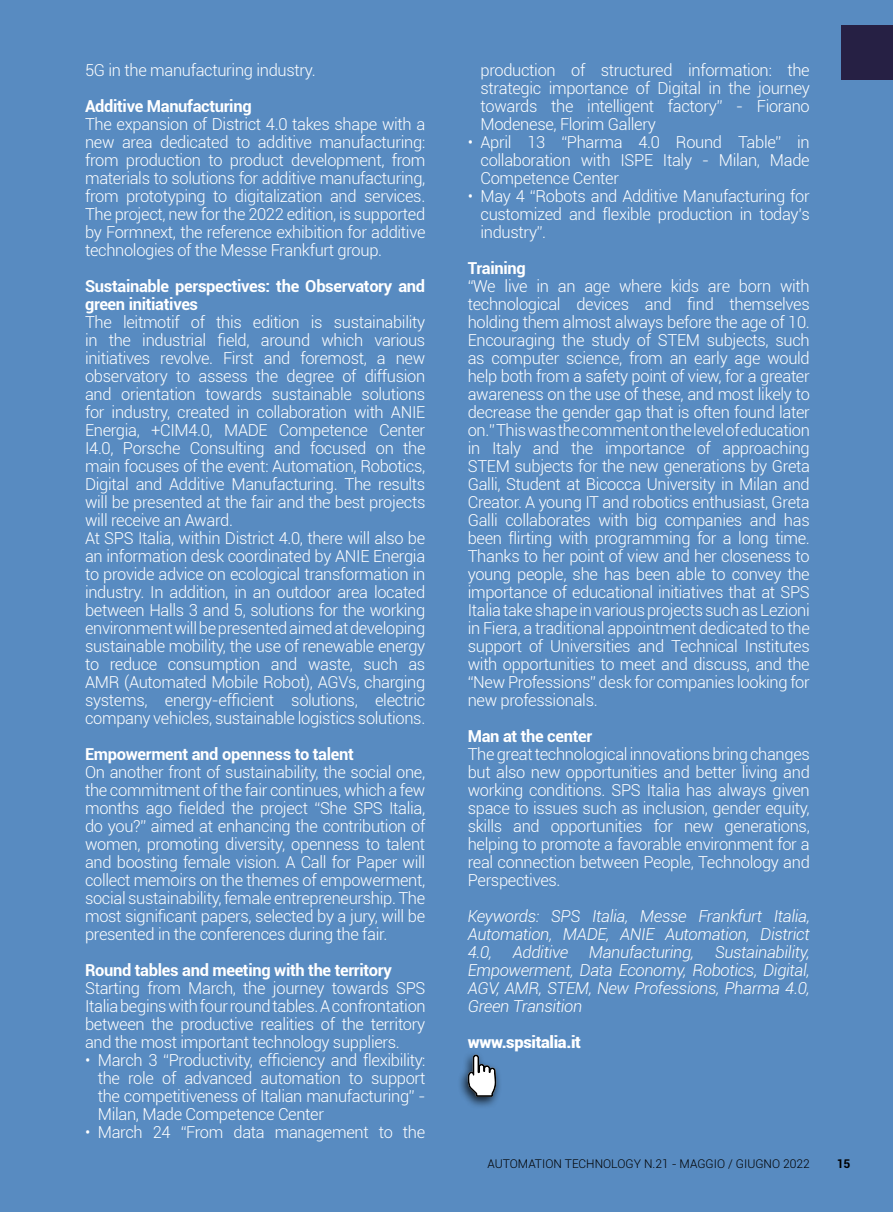
<style>
.page{position:relative;width:893px;height:1212px;background:#588bc1}
.page>*{position:absolute;margin:0;border:0;box-sizing:border-box;transform-origin:0 0}
.t1{font:300 16.5px/18px "Roboto";letter-spacing:-.02em;color:#fff;text-align:justify}
.t2{font:italic 300 16.5px/18px "Roboto";letter-spacing:-.02em;color:#fff;text-align:justify}
.t3{font:700 16.5px/18px "Roboto";letter-spacing:-.02em;color:#fff}
.t4{font:900 16.5px "Roboto";letter-spacing:-.02em;color:#fff}
.t5{font:300 12px "Roboto";color:#000}
.t6{font:700 12px "Roboto";color:#000}
</style>
<div class="page">
<div style="left:842px;top:26px;width:51px;height:54px;background:#262044"></div>
<div style="left:456px;top:1050px;width:46px;height:58px;background:#000;opacity:.75"></div>
<svg style="left:468px;top:1054px;width:28px;height:43px"></svg>
<p class="t1" style="left:85px;top:62px;width:232px">5G in the manufacturing industry.</p>
<p class="t3" style="left:85px;top:98px;width:168px">Additive Manufacturing</p>
<p class="t1" style="left:85px;top:116px;width:342px">The expansion of District 4.0 takes shape with a new area dedicated to additive manufacturing: from production to product development, from materials to solutions for additive manufacturing, from prototyping to digitalization and services.<br>The project, new for the 2022 edition, is supported by Formnext, the reference exhibition for additive technologies of the Messe Frankfurt group.</p>
<p class="t3" style="left:85px;top:278px;width:342px">Sustainable perspectives: the Observatory and green initiatives</p>
<p class="t1" style="left:85px;top:314px;width:342px;text-align:left">The leitmotif of this edition is sustainability in the industrial field, around which various initiatives revolve. First and foremost, a new observatory to assess the degree of diffusion and orientation towards sustainable solutions for industry, created in collaboration with ANIE Energia, +CIM4.0, MADE Competence Center I4.0, Porsche Consulting and focused on the main focuses of the event: Automation, Robotics, Digital and Additive Manufacturing. The results will be presented at the fair and the best projects will receive an Award.<br>At SPS Italia, within District 4.0, there will also be an information desk coordinated by ANIE Energia to provide advice on ecological transformation in industry. In addition, in an outdoor area located between Halls 3 and 5, solutions for the working environment will be presented aimed at developing sustainable mobility, the use of renewable energy to reduce consumption and waste, such as AMR (Automated Mobile Robot), AGVs, charging systems, energy-efficient solutions, electric company vehicles, sustainable logistics solutions.</p>
<p class="t3" style="left:85px;top:746px;width:270px">Empowerment and openness to talent</p>
<p class="t1" style="left:85px;top:764px;width:342px">On another front of sustainability, the social one, the commitment of the fair continues, which a few months ago fielded the project “She SPS Italia, do you?” aimed at enhancing the contribution of women, promoting diversity, openness to talent and boosting female vision. A Call for Paper will collect memoirs on the themes of empowerment, social sustainability, female entrepreneurship. The most significant papers, selected by a jury, will be presented in the conferences during the fair.</p>
<p class="t3" style="left:85px;top:962px;width:308px">Round tables and meeting with the territory</p>
<p class="t1" style="left:85px;top:980px;width:342px">Starting from March, the journey towards SPS Italia begins with four round tables. A confrontation between the productive realities of the territory and the most important technology suppliers.</p>
<p class="t1" style="left:98px;top:1052px;width:329px;text-indent:-13px">• March 3 “Productivity, efficiency and flexibility: the role of advanced automation to support the competitiveness of Italian manufacturing” - Milan, Made Competence Center</p>
<p class="t1" style="left:85px;top:1124px;width:342px">• March 24 “From data management to the</p>
<p class="t1" style="left:480px;top:62px;width:331px">production of structured information: the strategic importance of Digital in the journey towards the intelligent factory” - Fiorano Modenese, Florim Gallery</p>
<p class="t1" style="left:480px;top:134px;width:331px;text-indent:-13px">• April 13 “Pharma 4.0 Round Table” in collaboration with ISPE Italy - Milan, Made Competence Center</p>
<p class="t1" style="left:480px;top:188px;width:331px;text-indent:-13px">• May 4 “Robots and Additive Manufacturing for customized and flexible production in today’s industry”.</p>
<p class="t3" style="left:468px;top:260px;width:60px">Training</p>
<p class="t1" style="left:468px;top:278px;width:344px">“We live in an age where kids are born with technological devices and find themselves holding them almost always before the age of 10.<br>Encouraging the study of STEM subjects, such as computer science, from an early age would help both from a safety point of view, for a greater awareness on the use of these, and most likely to decrease the gender gap that is often found later on.” This was the comment on the level of education in Italy and the importance of approaching STEM subjects for the new generations by Greta Galli, Student at Bicocca University in Milan and Creator. A young IT and robotics enthusiast, Greta Galli collaborates with big companies and has been flirting with programming for a long time.<br>Thanks to her point of view and her closeness to young people, she has been able to convey the importance of educational initiatives that at SPS Italia take shape in various projects such as Lezioni in Fiera, a traditional appointment dedicated to the support of Universities and Technical Institutes with opportunities to meet and discuss, and the “New Professions” desk for companies looking for new professionals.</p>
<p class="t3" style="left:468px;top:728px;width:126px">Man at the center</p>
<p class="t1" style="left:468px;top:746px;width:344px">The great technological innovations bring changes but also new opportunities and better living and working conditions. SPS Italia has always given space to issues such as inclusion, gender equity, skills and opportunities for new generations, helping to promote a favorable environment for a real connection between People, Technology and Perspectives.</p>
<p class="t2" style="left:468px;top:908px;width:344px">Keywords: SPS Italia, Messe Frankfurt Italia, Automation, MADE, ANIE Automation, District 4.0, Additive</p>
<p class="t2" style="left:468px;top:944px;width:343px;text-indent:121px">Manufacturing, Sustainability, Empowerment, Data Economy, Robotics, Digital, AGV, AMR, STEM, New Professions, Pharma 4.0, Green Transition</p>
<p class="t4" style="left:468px;top:1033px;width:115px">www.spsitalia.it</p>
<p class="t5" style="left:487px;top:1157px;width:324px">AUTOMATION TECHNOLOGY N.21 - MAGGIO / GIUGNO 2022</p>
<p class="t6" style="left:837px;top:1157px;width:15px">15</p>
</div>
